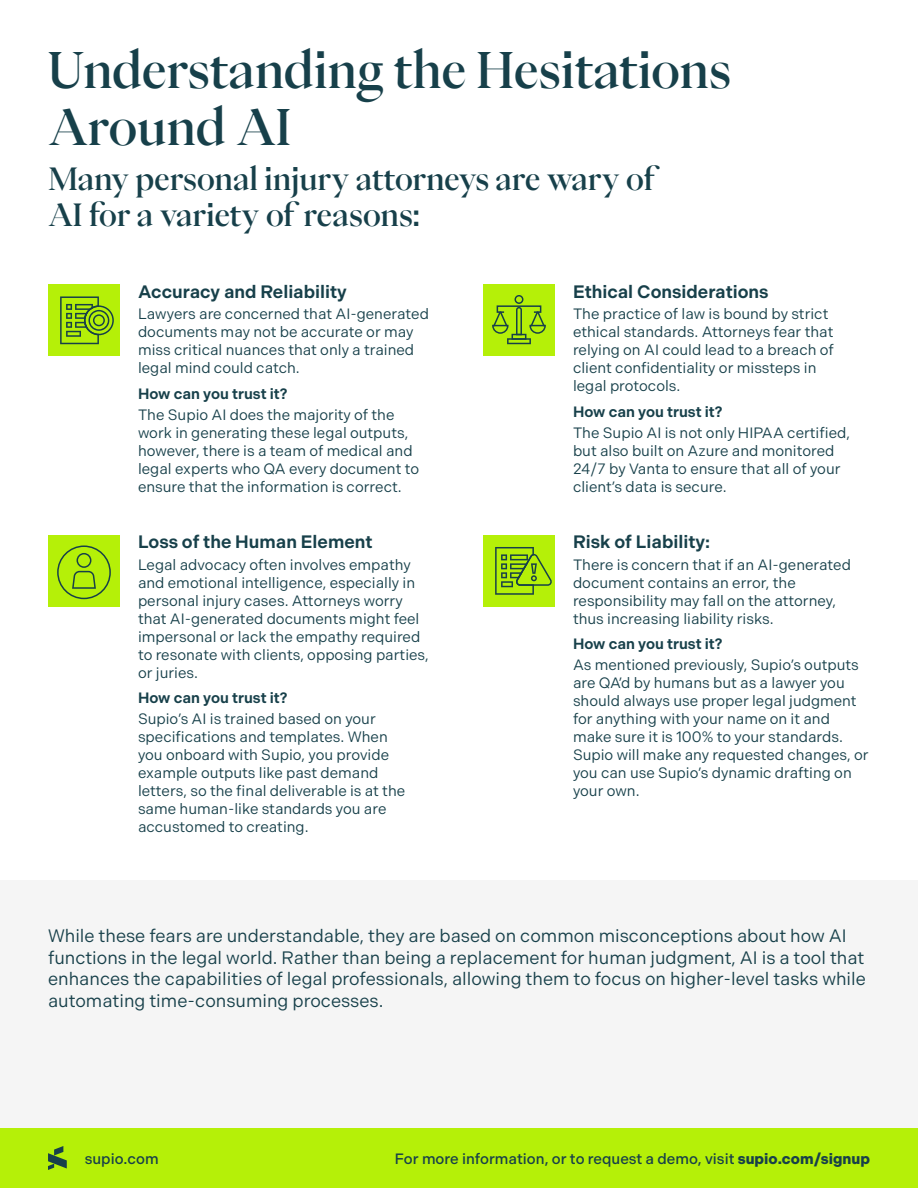
<style>
.page{position:relative;width:918px;height:1188px;background:#fff}
.page>*{position:absolute;margin:0;border:0;box-sizing:border-box;transform-origin:0 0}
.t1{font:500 48px/57.6px "PP Eiko";letter-spacing:-.005em;color:#17404a}
.t2{font:500 30px/36px "PP Eiko";letter-spacing:-.005em;color:#17404a}
.t3{font:18px/21.6px "Indivisible";color:#17404a}
.t4{font:600 18px "Indivisible";color:#17404a}
.t5{font:15px/18px "Indivisible";color:#17404a}
.t6{font:600 15px "Indivisible";color:#17404a}
.t7{font:500 15px "Indivisible";color:#17404a}
.s1{font-weight:700}
</style>
<div class="page">
<div style="left:0;top:880px;width:918px;height:248px;background:#f5f5f5"></div>
<div style="left:0;top:1128px;width:918px;height:60px;background:#b5f008"></div>
<svg style="left:48px;top:1146px;width:19px;height:24px"></svg>
<div style="left:48px;top:284px;width:72px;height:72px;background:#b5f008"></div>
<svg style="left:60px;top:296px;width:54px;height:48px"></svg>
<div style="left:483px;top:284px;width:72px;height:72px;background:#b5f008"></div>
<svg style="left:492px;top:295px;width:54px;height:49px"></svg>
<div style="left:48px;top:535px;width:72px;height:72px;background:#b5f008"></div>
<svg style="left:57px;top:545px;width:54px;height:54px"></svg>
<div style="left:483px;top:535px;width:72px;height:72px;background:#b5f008"></div>
<svg style="left:495px;top:547px;width:57px;height:48px"></svg>
<h1 class="t1" style="left:48px;top:42px;width:685px">Understanding the Hesitations<br>Around AI</h1>
<h2 class="t2" style="left:48px;top:162px;width:608px">Many personal injury attorneys are wary of<br>AI for a variety of reasons:</h2>
<p class="t4" style="left:138px;top:281px;width:210px">Accuracy and Reliability</p>
<p class="t5" style="left:138px;top:305px;width:292px">Lawyers are concerned that AI-generated documents may not be accurate or may miss critical nuances that only a trained legal mind could catch.</p>
<p class="t6" style="left:138px;top:385px;width:151px">How can you trust it?</p>
<p class="t5" style="left:138px;top:406px;width:283px">The Supio AI does the majority of the work in generating these legal outputs, however, there is a team of medical and legal experts who QA every document to ensure that the information is correct.</p>
<p class="t4" style="left:138px;top:531px;width:236px">Loss of the Human Element</p>
<p class="t5" style="left:138px;top:556px;width:292px">Legal advocacy often involves empathy and emotional intelligence, especially in personal injury cases. Attorneys worry that AI-generated documents might feel impersonal or lack the empathy required to resonate with clients, opposing parties, or juries.</p>
<p class="t6" style="left:138px;top:689px;width:151px">How can you trust it?</p>
<p class="t5" style="left:138px;top:710px;width:269px">Supio’s AI is trained based on your specifications and templates. When you onboard with Supio, you provide example outputs like past demand letters, so the final deliverable is at the same human-like standards you are accustomed to creating.</p>
<p class="t4" style="left:573px;top:281px;width:197px">Ethical Considerations</p>
<p class="t5" style="left:573px;top:305px;width:262px">The practice of law is bound by strict ethical standards. Attorneys fear that relying on AI could lead to a breach of client confidentiality or missteps in legal protocols.</p>
<p class="t6" style="left:573px;top:403px;width:151px">How can you trust it?</p>
<p class="t5" style="left:573px;top:424px;width:279px">The Supio AI is not only HIPAA certified, but also built on Azure and monitored 24/7 by Vanta to ensure that all of your client’s data is secure.</p>
<p class="t4" style="left:573px;top:531px;width:139px">Risk of Liability:</p>
<p class="t5" style="left:573px;top:556px;width:279px">There is concern that if an AI-generated document contains an error, the responsibility may fall on the attorney, thus increasing liability risks.</p>
<p class="t6" style="left:573px;top:635px;width:151px">How can you trust it?</p>
<p class="t5" style="left:573px;top:656px;width:297px">As mentioned previously, Supio’s outputs are QA’d by humans but as a lawyer you should always use proper legal judgment for anything with your name on it and make sure it is 100% to your standards.<br>Supio will make any requested changes, or you can use Supio’s dynamic drafting on your own.</p>
<p class="t3" style="left:48px;top:925px;width:819px">While these fears are understandable, they are based on common misconceptions about how AI functions in the legal world. Rather than being a replacement for human judgment, AI is a tool that enhances the capabilities of legal professionals, allowing them to focus on higher-level tasks while automating time-consuming processes.</p>
<p class="t7" style="left:85px;top:1150px;width:75px">supio.com</p>
<p class="t7" style="left:395px;top:1150px;width:477px">For more information, or to request a demo, visit <span class="s1">supio.com/signup</span></p>
</div>
